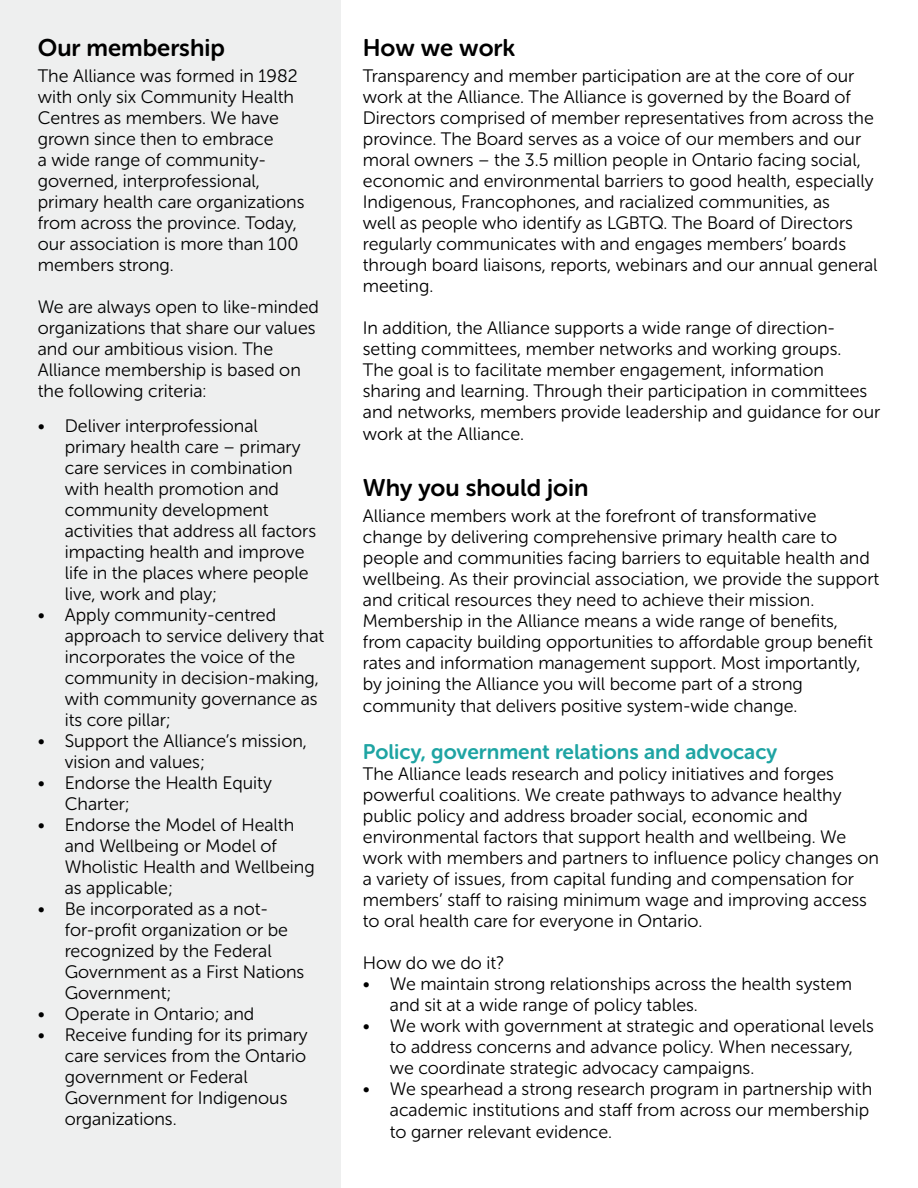
<style>
.page{position:relative;width:918px;height:1188px;background:#fff}
.page>*{position:absolute;margin:0;border:0;box-sizing:border-box;transform-origin:0 0}
.t1{font:24px "Museo Sans Rounded 700";color:#000}
.t2{font:21px "Museo Sans Rounded 700";color:#1ea4a3}
.t3{font:18px/21px "Museo Sans Rounded 300";color:#000}
</style>
<div class="page">
<div style="left:0;top:0;width:341px;height:1188px;background:#eeefef"></div>
<h1 class="t1" style="left:38px;top:34px;width:189px">Our membership</h1>
<p class="t3" style="left:38px;top:66px;width:268px">The Alliance was formed in 1982 with only six Community Health<br>Centres as members. We have grown since then to embrace<br>a wide range of community&shy;governed, interprofessional, primary health care organizations from across the province. Today, our association is more than 100 members strong.</p>
<p class="t3" style="left:38px;top:297px;width:283px">We are always open to like-minded organizations that share our values and our ambitious vision. The<br>Alliance membership is based on the following criteria:</p>
<p class="t3" style="left:65px;top:415px;width:253px;text-indent:-27px">• Deliver interprofessional primary health care – primary care services in combination with health promotion and community development activities that address all factors impacting health and improve life in the places where people live, work and play;</p>
<p class="t3" style="left:65px;top:604px;width:261px;text-indent:-27px">• Apply community-centred approach to service delivery that incorporates the voice of the community in decision-making, with community governance as its core pillar;</p>
<p class="t3" style="left:65px;top:730px;width:244px;text-indent:-27px">• Support the Alliance’s mission, vision and values;</p>
<p class="t3" style="left:65px;top:772px;width:209px;text-indent:-27px">• Endorse the Health Equity<br>Charter;</p>
<p class="t3" style="left:65px;top:814px;width:251px;text-indent:-27px">• Endorse the Model of Health and Wellbeing or Model of<br>Wholistic Health and Wellbeing as applicable;</p>
<p class="t3" style="left:65px;top:898px;width:241px;text-indent:-27px">• Be incorporated as a not&shy;for-profit organization or be recognized by the Federal<br>Government as a First Nations<br>Government;</p>
<p class="t3" style="left:38px;top:1003px;width:218px">• Operate in Ontario; and</p>
<p class="t3" style="left:65px;top:1024px;width:244px;text-indent:-27px">• Receive funding for its primary care services from the Ontario government or Federal<br>Government for Indigenous organizations.</p>
<h1 class="t1" style="left:363px;top:34px;width:154px">How we work</h1>
<p class="t3" style="left:363px;top:66px;width:516px">Transparency and member participation are at the core of our work at the Alliance. The Alliance is governed by the Board of Directors comprised of member representatives from across the province. The Board serves as a voice of our members and our moral owners – the 3.5 million people in Ontario facing social, economic and environmental barriers to good health, especially Indigenous, Francophones, and racialized communities, as<br>well as people who identify as LGBTQ. The Board of Directors regularly communicates with and engages members’ boards through board liaisons, reports, webinars and our annual general meeting.</p>
<p class="t3" style="left:363px;top:318px;width:519px">In addition, the Alliance supports a wide range of direction&shy;setting committees, member networks and working groups.<br>The goal is to facilitate member engagement, information sharing and learning. Through their participation in committees and networks, members provide leadership and guidance for our work at the Alliance.</p>
<h1 class="t1" style="left:363px;top:474px;width:227px">Why you should join</h1>
<p class="t3" style="left:363px;top:506px;width:518px">Alliance members work at the forefront of transformative change by delivering comprehensive primary health care to people and communities facing barriers to equitable health and wellbeing. As their provincial association, we provide the support and critical resources they need to achieve their mission.<br>Membership in the Alliance means a wide range of benefits, from capacity building opportunities to affordable group benefit rates and information management support. Most importantly, by joining the Alliance you will become part of a strong community that delivers positive system-wide change.</p>
<p class="t2" style="left:363px;top:740px;width:416px">Policy, government relations and advocacy</p>
<p class="t3" style="left:363px;top:763px;width:518px">The Alliance leads research and policy initiatives and forges powerful coalitions. We create pathways to advance healthy public policy and address broader social, economic and environmental factors that support health and wellbeing. We work with members and partners to influence policy changes on a variety of issues, from capital funding and compensation for members’ staff to raising minimum wage and improving access to oral health care for everyone in Ontario.</p>
<p class="t3" style="left:363px;top:952px;width:143px">How do we do it?</p>
<p class="t3" style="left:390px;top:973px;width:464px;text-indent:-27px">• We maintain strong relationships across the health system and sit at a wide range of policy tables.</p>
<p class="t3" style="left:390px;top:1015px;width:486px;text-indent:-27px">• We work with government at strategic and operational levels to address concerns and advance policy. When necessary, we coordinate strategic advocacy campaigns.</p>
<p class="t3" style="left:390px;top:1078px;width:484px;text-indent:-27px">• We spearhead a strong research program in partnership with academic institutions and staff from across our membership to garner relevant evidence.</p>
</div>
